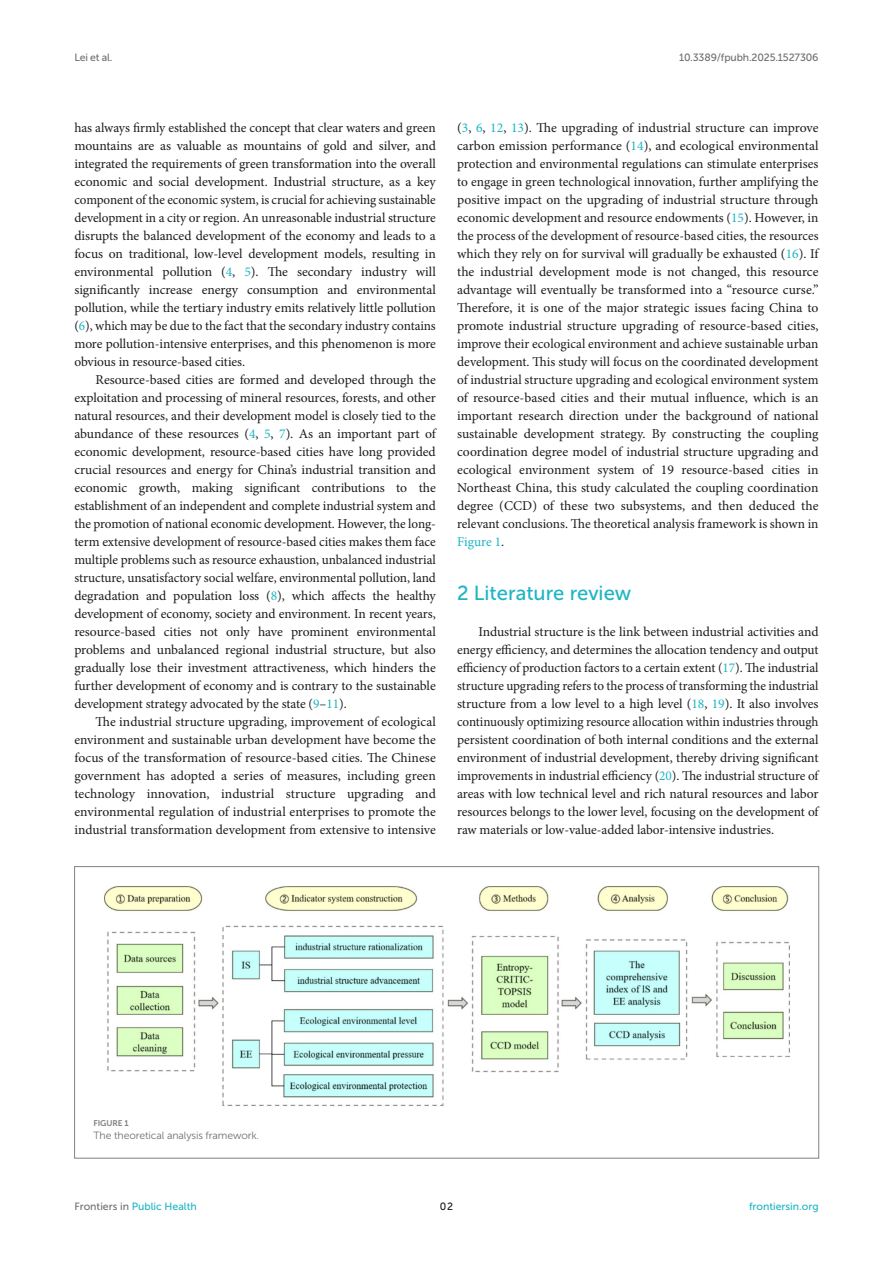
<style>
.page{position:relative;width:893px;height:1263px;background:#fff}
.page>*{position:absolute;margin:0;border:0;box-sizing:border-box;transform-origin:0 0}
.HEAD_1{font:20.25px "Museo Sans 500";color:#1db5c3}
.TEXT{font:13.5px/18px "Minion Pro";letter-spacing:-.005em;color:#1b1c1b;text-align:justify}
.INTRO_TEXT{font:13.5px/18px "Minion Pro";letter-spacing:-.01em;color:#1b1c1b;text-align:justify}
.t1{font:10.5px "Museo Sans 500";color:#1db5c3}
.t2{font:10.5px "Museo Sans 500";letter-spacing:-.015em;color:#706f70}
.FIG_LEG{font:10.5px "Museo Sans 300";letter-spacing:-.01em;color:#706f70}
.t3{font:10.5px "Museo Sans 500";color:#1b1c1b}
.FIG_HD{font:8.25px "Museo Sans 700";letter-spacing:-.01em;color:#7e7f7f}
.s1{color:#1db5c3}
.s2{color:#706f70}
</style>
<div class="page">
<img style="left:104px;top:886px;width:686px;height:220px">
<p class="t2" style="left:74px;top:51px;width:40px">Lei et al.</p>
<p class="t2" style="left:679px;top:51px;width:141px">10.3389/fpubh.2025.1527306</p>
<p class="INTRO_TEXT" style="left:74px;top:119px;width:363px">has always firmly established the concept that clear waters and green mountains are as valuable as mountains of gold and silver, and integrated the requirements of green transformation into the overall economic and social development. Industrial structure, as a key component of the economic system, is crucial for achieving sustainable development in a city or region. An unreasonable industrial structure disrupts the balanced development of the economy and leads to a focus on traditional, low-level development models, resulting in environmental pollution (<span class="s1">4</span>, <span class="s1">5</span>). The secondary industry will significantly increase energy consumption and environmental pollution, while the tertiary industry emits relatively little pollution (<span class="s1">6</span>), which may be due to the fact that the secondary industry contains more pollution-intensive enterprises, and this phenomenon is more obvious in resource-based cities.</p>
<p class="TEXT" style="left:74px;top:371px;width:363px;text-indent:21px">Resource-based cities are formed and developed through the exploitation and processing of mineral resources, forests, and other natural resources, and their development model is closely tied to the abundance of these resources (<span class="s1">4</span>, <span class="s1">5</span>, <span class="s1">7</span>). As an important part of economic development, resource-based cities have long provided crucial resources and energy for China’s industrial transition and economic growth, making significant contributions to the establishment of an independent and complete industrial system and the promotion of national economic development. However, the long&shy;term extensive development of resource-based cities makes them face multiple problems such as resource exhaustion, unbalanced industrial structure, unsatisfactory social welfare, environmental pollution, land degradation and population loss (<span class="s1">8</span>), which affects the healthy development of economy, society and environment. In recent years, resource-based cities not only have prominent environmental problems and unbalanced regional industrial structure, but also gradually lose their investment attractiveness, which hinders the further development of economy and is contrary to the sustainable development strategy advocated by the state (<span class="s1">9</span>–<span class="s1">11</span>).</p>
<p class="TEXT" style="left:74px;top:713px;width:363px;text-indent:21px">The industrial structure upgrading, improvement of ecological environment and sustainable urban development have become the focus of the transformation of resource-based cities. The Chinese government has adopted a series of measures, including green technology innovation, industrial structure upgrading and environmental regulation of industrial enterprises to promote the industrial transformation development from extensive to intensive</p>
<p class="TEXT" style="left:457px;top:119px;width:363px">(<span class="s1">3</span>, <span class="s1">6</span>, <span class="s1">12</span>, <span class="s1">13</span>). The upgrading of industrial structure can improve carbon emission performance (<span class="s1">14</span>), and ecological environmental protection and environmental regulations can stimulate enterprises to engage in green technological innovation, further amplifying the positive impact on the upgrading of industrial structure through economic development and resource endowments (<span class="s1">15</span>). However, in the process of the development of resource-based cities, the resources which they rely on for survival will gradually be exhausted (<span class="s1">16</span>). If the industrial development mode is not changed, this resource advantage will eventually be transformed into a “resource curse.” Therefore, it is one of the major strategic issues facing China to promote industrial structure upgrading of resource-based cities, improve their ecological environment and achieve sustainable urban development. This study will focus on the coordinated development of industrial structure upgrading and ecological environment system of resource-based cities and their mutual influence, which is an important research direction under the background of national sustainable development strategy. By constructing the coupling coordination degree model of industrial structure upgrading and ecological environment system of 19 resource-based cities in Northeast China, this study calculated the coupling coordination degree (CCD) of these two subsystems, and then deduced the relevant conclusions. The theoretical analysis framework is shown in <span class="s1">Figure 1</span>.</p>
<p class="HEAD_1" style="left:457px;top:582px;width:176px">2 Literature review</p>
<p class="TEXT" style="left:457px;top:623px;width:363px;text-indent:21px">Industrial structure is the link between industrial activities and energy efficiency, and determines the allocation tendency and output efficiency of production factors to a certain extent (<span class="s1">17</span>). The industrial structure upgrading refers to the process of transforming the industrial structure from a low level to a high level (<span class="s1">18</span>, <span class="s1">19</span>). It also involves continuously optimizing resource allocation within industries through persistent coordination of both internal conditions and the external environment of industrial development, thereby driving significant improvements in industrial efficiency (<span class="s1">20</span>). The industrial structure of areas with low technical level and rich natural resources and labor resources belongs to the lower level, focusing on the development of raw materials or low-value-added labor-intensive industries.</p>
<p class="FIG_HD" style="left:94px;top:1118px;width:37px">FIGURE 1</p>
<p class="FIG_LEG" style="left:94px;top:1130px;width:167px">The theoretical analysis framework.</p>
<p class="t1" style="left:74px;top:1200px;width:124px"><span class="s2">Frontiers in</span> Public Health</p>
<p class="t3" style="left:440px;top:1200px;width:15px">02</p>
<p class="t1" style="left:749px;top:1200px;width:71px">frontiersin.org</p>
</div>
